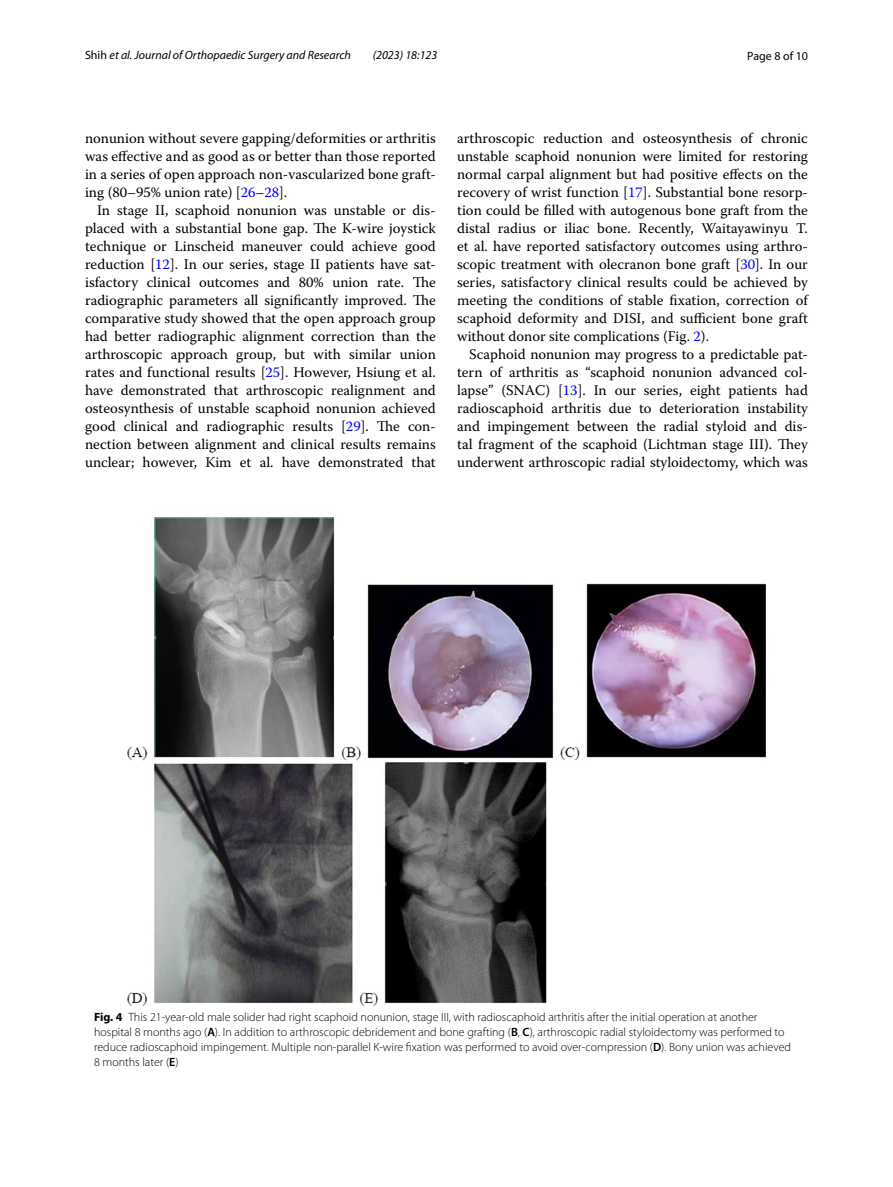
<style>
.page{position:relative;width:893px;height:1187px;background:#fff}
.page>*{position:absolute;margin:0;border:0;box-sizing:border-box;transform-origin:0 0}
.t1{font:14.7px/18px "Warnock Pro";color:#000;text-align:justify}
.t2{font:300 12px/15px "Myriad Pro";color:#000}
.t3{font:italic 12px "Myriad Pro";color:#000}
.t4{font:12px "Myriad Pro";color:#000}
.s1{font-style:normal}
.s2{color:#00f}
.s3{font-weight:700}
.s4{font-weight:600}
</style>
<div class="page">
<img style="left:127px;top:517px;width:638px;height:489px">
<p class="t3" style="left:85px;top:48px;width:267px"><span class="s1">Shih</span> et al. Journal of Orthopaedic Surgery and Research</p>
<p class="t3" style="left:373px;top:48px;width:66px">(2023) 18:123</p>
<p class="t4" style="left:747px;top:48px;width:62px">Page 8 of 10</p>
<p class="t1" style="left:85px;top:128px;width:352px">nonunion without severe gapping/deformities or arthritis was effective and as good as or better than those reported in a series of open approach non-vascularized bone graft&shy;ing (80–95% union rate) [<span class="s2">26</span>–<span class="s2">28</span>].</p>
<p class="t1" style="left:85px;top:200px;width:352px;text-indent:12px">In stage II, scaphoid nonunion was unstable or dis&shy;placed with a substantial bone gap. The K-wire joystick technique or Linscheid maneuver could achieve good reduction [<span class="s2">12</span>]. In our series, stage II patients have sat&shy;isfactory clinical outcomes and 80% union rate. The radiographic parameters all significantly improved. The comparative study showed that the open approach group had better radiographic alignment correction than the arthroscopic approach group, but with similar union rates and functional results [<span class="s2">25</span>]. However, Hsiung et al. have demonstrated that arthroscopic realignment and osteosynthesis of unstable scaphoid nonunion achieved good clinical and radiographic results [<span class="s2">29</span>]. The con&shy;nection between alignment and clinical results remains unclear; however, Kim et al. have demonstrated that</p>
<p class="t1" style="left:457px;top:128px;width:352px">arthroscopic reduction and osteosynthesis of chronic unstable scaphoid nonunion were limited for restoring normal carpal alignment but had positive effects on the recovery of wrist function [<span class="s2">17</span>]. Substantial bone resorp&shy;tion could be filled with autogenous bone graft from the distal radius or iliac bone. Recently, Waitayawinyu T. et al. have reported satisfactory outcomes using arthro&shy;scopic treatment with olecranon bone graft [<span class="s2">30</span>]. In our series, satisfactory clinical results could be achieved by meeting the conditions of stable fixation, correction of scaphoid deformity and DISI, and sufficient bone graft without donor site complications (Fig. <span class="s2">2</span>).</p>
<p class="t1" style="left:457px;top:344px;width:352px;text-indent:12px">Scaphoid nonunion may progress to a predictable pat&shy;tern of arthritis as “scaphoid nonunion advanced col&shy;lapse” (SNAC) [<span class="s2">13</span>]. In our series, eight patients had radioscaphoid arthritis due to deterioration instability and impingement between the radial styloid and dis&shy;tal fragment of the scaphoid (Lichtman stage III). They underwent arthroscopic radial styloidectomy, which was</p>
<p class="t2" style="left:94px;top:1010px;width:698px"><span class="s3">Fig. 4</span> This 21-year-old male solider had right scaphoid nonunion, stage III, with radioscaphoid arthritis after the initial operation at another hospital 8 months ago (<span class="s4">A</span>). In addition to arthroscopic debridement and bone grafting (<span class="s4">B</span>, <span class="s4">C</span>), arthroscopic radial styloidectomy was performed to reduce radioscaphoid impingement. Multiple non-parallel K-wire fixation was performed to avoid over-compression (<span class="s4">D</span>). Bony union was achieved 8 months later (<span class="s4">E</span>)</p>
</div>
